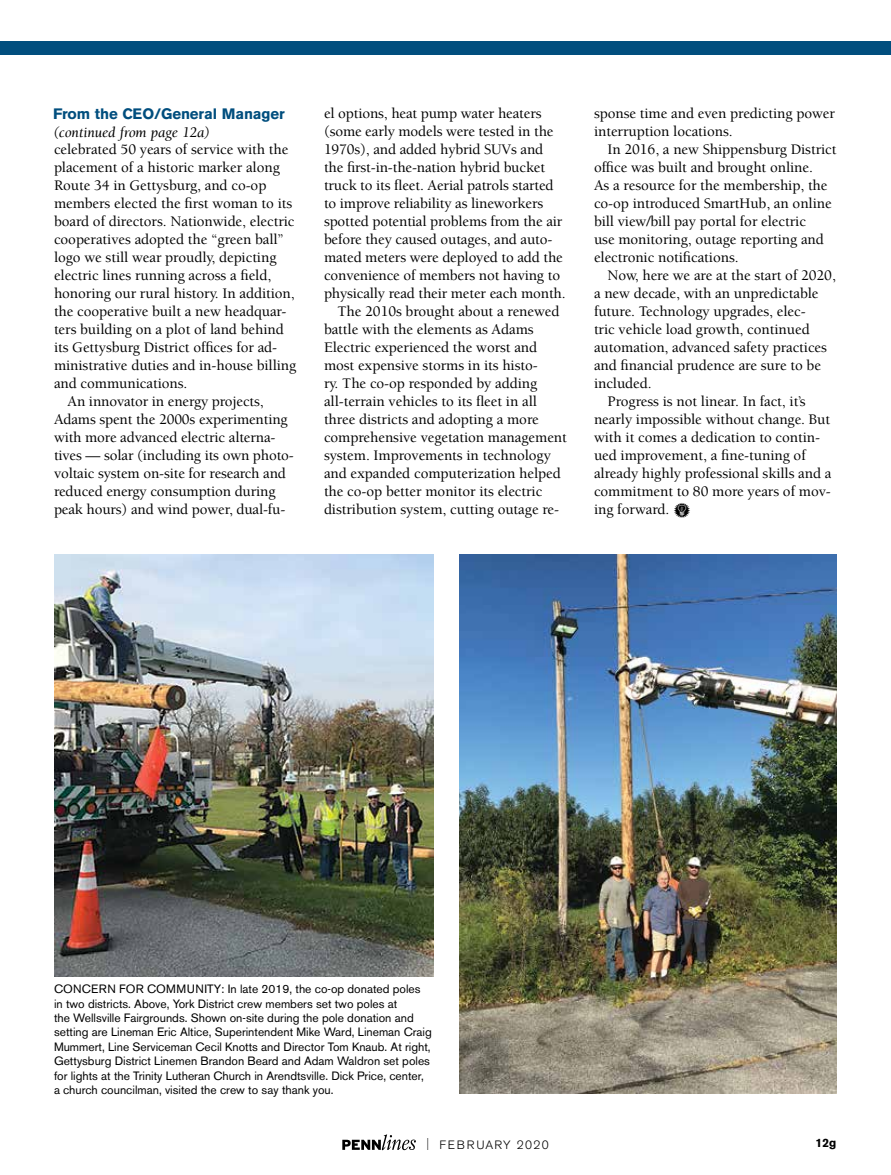
<style>
.page{position:relative;width:891px;height:1175px;background:#fff}
.page>*{position:absolute;margin:0;border:0;box-sizing:border-box;transform-origin:0 0}
.t1{font:500 15px/18px "Berkeley Std";letter-spacing:-.005em;color:#000}
.t2{font:700 15px "Akzidenz Grotesk BE";letter-spacing:-.01em;color:#014e7e}
.t3{font:italic 15px "Berkeley Std";letter-spacing:-.01em;color:#000}
.t4{font:12px/14.4px "Akzidenz Grotesk BE";color:#000}
.t5{font:300 12px "Akzidenz Grotesk BE";letter-spacing:.11em;color:#000}
.t6{font:700 12px "Akzidenz Grotesk BE";color:#000}
.s1{font-family:"PF Household Items";font-weight:400}
.s2{font-stretch:condensed}
</style>
<div class="page">
<svg style="left:342px;top:1134px;width:74px;height:16px"></svg>
<div style="left:0;top:41px;width:891px;height:14px;background:#014e7e"></div>
<img style="left:459px;top:554px;width:378px;height:539px">
<img style="left:54px;top:554px;width:380px;height:422px">
<p class="t2" style="left:53px;top:105px;width:233px">From the CEO/General Manager</p>
<p class="t3" style="left:53px;top:124px;width:158px">(continued from page 12a)</p>
<p class="t1" style="left:54px;top:141px;width:236px">celebrated 50 years of service with the</p>
<p class="t1" style="left:54px;top:159px;width:227px">placement of a historic marker along</p>
<p class="t1" style="left:54px;top:177px;width:214px">Route 34 in Gettysburg, and co-op</p>
<p class="t1" style="left:54px;top:195px;width:240px">members elected the first woman to its</p>
<p class="t1" style="left:54px;top:213px;width:242px">board of directors. Nationwide, electric</p>
<p class="t1" style="left:54px;top:231px;width:232px">cooperatives adopted the “green ball”</p>
<p class="t1" style="left:54px;top:249px;width:224px">logo we still wear proudly, depicting</p>
<p class="t1" style="left:54px;top:267px;width:219px">electric lines running across a field,</p>
<p class="t1" style="left:54px;top:285px;width:242px">honoring our rural history. In addition,</p>
<p class="t1" style="left:54px;top:303px;width:234px">the cooperative built a new headquar-</p>
<p class="t1" style="left:54px;top:321px;width:231px">ters building on a plot of land behind</p>
<p class="t1" style="left:54px;top:339px;width:225px">its Gettysburg District offices for ad-</p>
<p class="t1" style="left:54px;top:357px;width:244px">ministrative duties and in-house billing</p>
<p class="t1" style="left:54px;top:375px;width:135px">and communications.</p>
<p class="t1" style="left:68px;top:393px;width:198px">An innovator in energy projects,</p>
<p class="t1" style="left:54px;top:411px;width:235px">Adams spent the 2000s experimenting</p>
<p class="t1" style="left:54px;top:429px;width:223px">with more advanced electric alterna-</p>
<p class="t1" style="left:54px;top:447px;width:241px">tives — solar (including its own photo-</p>
<p class="t1" style="left:54px;top:465px;width:233px">voltaic system on-site for research and</p>
<p class="t1" style="left:54px;top:483px;width:223px">reduced energy consumption during</p>
<p class="t1" style="left:54px;top:501px;width:233px">peak hours) and wind power, dual-fu-</p>
<p class="t1" style="left:324px;top:105px;width:219px">el options, heat pump water heaters</p>
<p class="t1" style="left:324px;top:123px;width:231px">(some early models were tested in the</p>
<p class="t1" style="left:324px;top:141px;width:221px">1970s), and added hybrid SUVs and</p>
<p class="t1" style="left:324px;top:159px;width:223px">the first-in-the-nation hybrid bucket</p>
<p class="t1" style="left:324px;top:177px;width:231px">truck to its fleet. Aerial patrols started</p>
<p class="t1" style="left:324px;top:195px;width:221px">to improve reliability as lineworkers</p>
<p class="t1" style="left:324px;top:213px;width:240px">spotted potential problems from the air</p>
<p class="t1" style="left:324px;top:231px;width:230px">before they caused outages, and auto-</p>
<p class="t1" style="left:324px;top:249px;width:240px">mated meters were deployed to add the</p>
<p class="t1" style="left:324px;top:267px;width:238px">convenience of members not having to</p>
<p class="t1" style="left:324px;top:285px;width:243px">physically read their meter each month.</p>
<p class="t1" style="left:338px;top:303px;width:224px">The 2010s brought about a renewed</p>
<p class="t1" style="left:324px;top:321px;width:211px">battle with the elements as Adams</p>
<p class="t1" style="left:324px;top:339px;width:215px">Electric experienced the worst and</p>
<p class="t1" style="left:324px;top:357px;width:215px">most expensive storms in its histo-</p>
<p class="t1" style="left:324px;top:375px;width:215px">ry. The co-op responded by adding</p>
<p class="t1" style="left:324px;top:393px;width:214px">all-terrain vehicles to its fleet in all</p>
<p class="t1" style="left:324px;top:411px;width:216px">three districts and adopting a more</p>
<p class="t1" style="left:324px;top:429px;width:244px">comprehensive vegetation management</p>
<p class="t1" style="left:324px;top:447px;width:228px">system. Improvements in technology</p>
<p class="t1" style="left:324px;top:465px;width:238px">and expanded computerization helped</p>
<p class="t1" style="left:324px;top:483px;width:220px">the co-op better monitor its electric</p>
<p class="t1" style="left:324px;top:501px;width:237px">distribution system, cutting outage re-</p>
<p class="t1" style="left:594px;top:105px;width:243px">sponse time and even predicting power interruption locations.</p>
<p class="t1" style="left:594px;top:141px;width:244px;text-indent:14px">In 2016, a new Shippensburg District office was built and brought online.<br>As a resource for the membership, the co-op introduced SmartHub, an online bill view/bill pay portal for electric<br>use monitoring, outage reporting and electronic notifications.</p>
<p class="t1" style="left:608px;top:267px;width:230px">Now, here we are at the start of 2020,</p>
<p class="t1" style="left:594px;top:285px;width:226px">a new decade, with an unpredictable</p>
<p class="t1" style="left:594px;top:303px;width:213px">future. Technology upgrades, elec-</p>
<p class="t1" style="left:594px;top:321px;width:217px">tric vehicle load growth, continued</p>
<p class="t1" style="left:594px;top:339px;width:235px">automation, advanced safety practices</p>
<p class="t1" style="left:594px;top:357px;width:229px">and financial prudence are sure to be</p>
<p class="t1" style="left:594px;top:375px;width:59px">included.</p>
<p class="t1" style="left:608px;top:393px;width:200px">Progress is not linear. In fact, it’s</p>
<p class="t1" style="left:594px;top:411px;width:238px">nearly impossible without change. But</p>
<p class="t1" style="left:594px;top:429px;width:228px">with it comes a dedication to contin-</p>
<p class="t1" style="left:594px;top:447px;width:213px">ued improvement, a fine-tuning of</p>
<p class="t1" style="left:594px;top:465px;width:239px">already highly professional skills and a</p>
<p class="t1" style="left:594px;top:483px;width:238px">commitment to 80 more years of mov-</p>
<p class="t1" style="left:594px;top:501px;width:99px">ing forward. <span class="s1">l</span></p>
<p class="t4" style="left:54px;top:981px;width:379px">CONCERN FOR COMMUNITY: In late 2019, the co-op donated poles in two districts. Above, York District crew members set two poles at<br>the Wellsville Fairgrounds. Shown on-site during the pole donation and setting are Lineman Eric Altice, Superintendent Mike Ward, Lineman Craig Mummert, Line Serviceman Cecil Knotts and Director Tom Knaub. At right, Gettysburg District Linemen Brandon Beard and Adam Waldron set poles for lights at the Trinity Lutheran Church in Arendtsville. Dick Price, center, a church councilman, visited the crew to say thank you.</p>
<p class="t5" style="left:426px;top:1137px;width:124px"><span class="s2">|</span> FEBRUARY 2020</p>
<p class="t6" style="left:816px;top:1135px;width:22px">12g</p>
</div>
